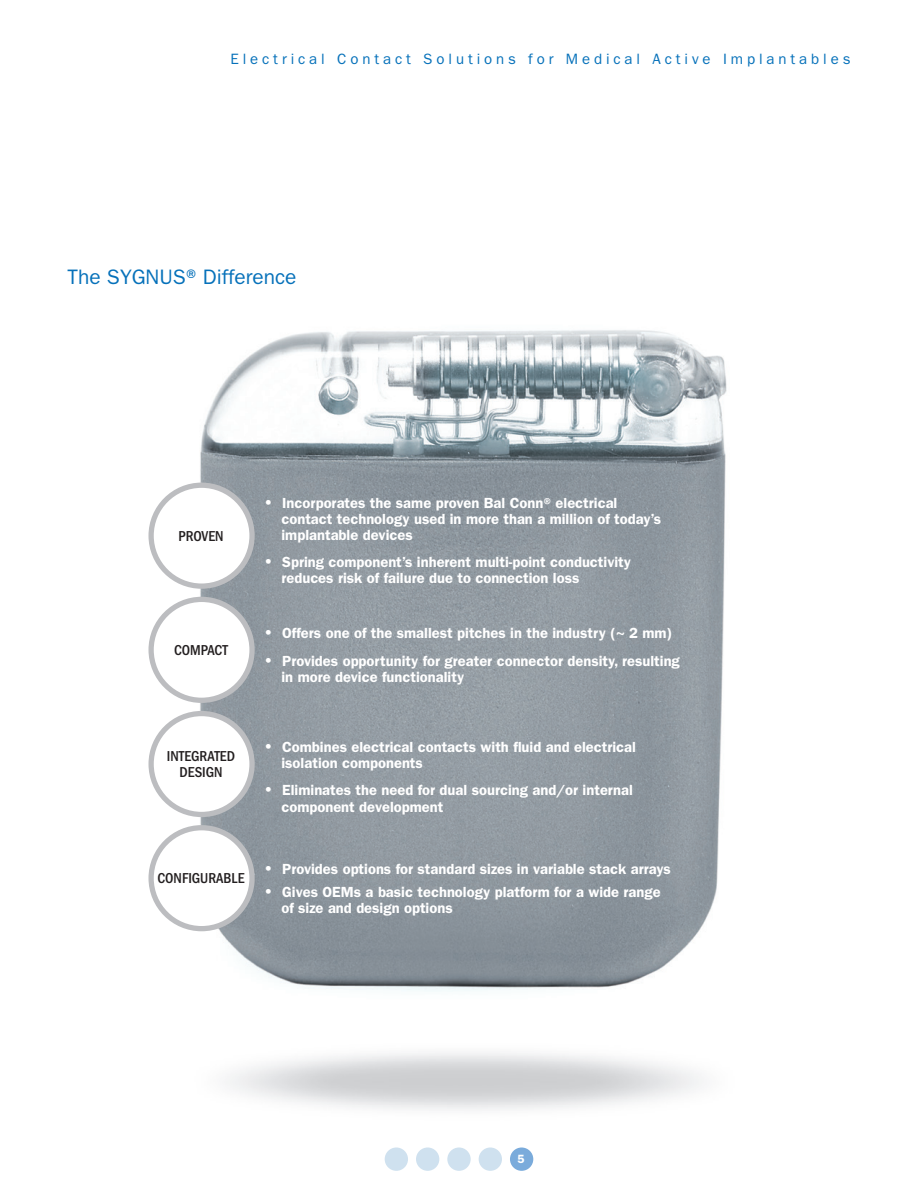
<style>
.page{position:relative;width:918px;height:1188px;background:#fff}
.page>*{position:absolute;margin:0;border:0;box-sizing:border-box;transform-origin:0 0}
.HEAD_-_FRANKLIN{font:21px "ITC Franklin Gothic Std";color:#0671ba}
.t1{font:15px "ITC Franklin Gothic Std";letter-spacing:.26em;color:#0671ba}
.t2{font:500 condensed 14.85px/15.6px "ITC Franklin Gothic Std";color:#231f20;text-align:center}
.t3{font:600 14.7px/16px "ITC Franklin Gothic Std";color:#fff}
.t4{font:600 12px "ITC Franklin Gothic Std";color:#fff}
.s1{font-size:16.5px}
</style>
<div class="page">
<div style="left:385px;top:1148px;width:23px;height:23px;background:#cfe1ef;border-radius:50%"></div>
<div style="left:416px;top:1148px;width:23px;height:23px;background:#cfe1ef;border-radius:50%"></div>
<div style="left:447px;top:1148px;width:24px;height:23px;background:#cfe1ef;border-radius:50%"></div>
<div style="left:479px;top:1148px;width:23px;height:23px;background:#cfe1ef;border-radius:50%"></div>
<div style="left:510px;top:1148px;width:23px;height:23px;background:#7aabdb;border-radius:50%"></div>
<img style="left:153px;top:330px;width:574px;height:780px">
<div style="left:151px;top:485px;width:101px;height:101px;background:#fff;border-radius:50%"></div>
<div style="left:148px;top:483px;width:107px;height:106px;border:5px solid #bcbdc0;border-radius:50%"></div>
<div style="left:151px;top:599px;width:101px;height:101px;background:#fff;border-radius:50%"></div>
<div style="left:148px;top:597px;width:107px;height:106px;border:5px solid #bcbdc0;border-radius:50%"></div>
<div style="left:151px;top:714px;width:101px;height:100px;background:#fff;border-radius:50%"></div>
<div style="left:148px;top:711px;width:107px;height:106px;border:5px solid #bcbdc0;border-radius:50%"></div>
<div style="left:151px;top:828px;width:101px;height:101px;background:#fff;border-radius:50%"></div>
<div style="left:148px;top:825px;width:107px;height:106px;border:5px solid #bcbdc0;border-radius:50%"></div>
<p class="t1" style="left:230px;top:51px;width:622px">Electrical Contact Solutions for Medical Active Implantables</p>
<p class="HEAD_-_FRANKLIN" style="left:68px;top:265px;width:231px">The SYGNUS® Difference</p>
<p class="t2" style="left:178px;top:528px;width:47px">PROVEN</p>
<p class="t2" style="left:174px;top:642px;width:55px">COMPACT</p>
<p class="t3" style="left:281px;top:495px;width:381px;text-indent:-18px"><span class="s1">•</span> Incorporates the same proven Bal Conn® electrical contact technology used in more than a million of today’s implantable devices</p>
<p class="t3" style="left:281px;top:554px;width:351px;text-indent:-18px"><span class="s1">•</span> Spring component’s inherent multi-point conductivity reduces risk of failure due to connection loss</p>
<p class="t3" style="left:263px;top:625px;width:410px"><span class="s1">•</span> Offers one of the smallest pitches in the industry (~ 2 mm)</p>
<p class="t3" style="left:281px;top:653px;width:400px;text-indent:-18px"><span class="s1">•</span> Provides opportunity for greater connector density, resulting in more device functionality</p>
<p class="t2" style="left:167px;top:749px;width:70px">INTEGRATED<br>DESIGN</p>
<p class="t2" style="left:157px;top:871px;width:89px">CONFIGURABLE</p>
<p class="t3" style="left:281px;top:739px;width:356px;text-indent:-18px"><span class="s1">•</span> Combines electrical contacts with fluid and electrical isolation components</p>
<p class="t3" style="left:281px;top:782px;width:353px;text-indent:-18px"><span class="s1">•</span> Eliminates the need for dual sourcing and/or internal component development</p>
<p class="t3" style="left:263px;top:861px;width:409px"><span class="s1">•</span> Provides options for standard sizes in variable stack arrays</p>
<p class="t3" style="left:281px;top:884px;width:381px;text-indent:-18px"><span class="s1">•</span> Gives OEMs a basic technology platform for a wide range of size and design options</p>
<p class="t4" style="left:518px;top:1152px;width:9px">5</p>
</div>
